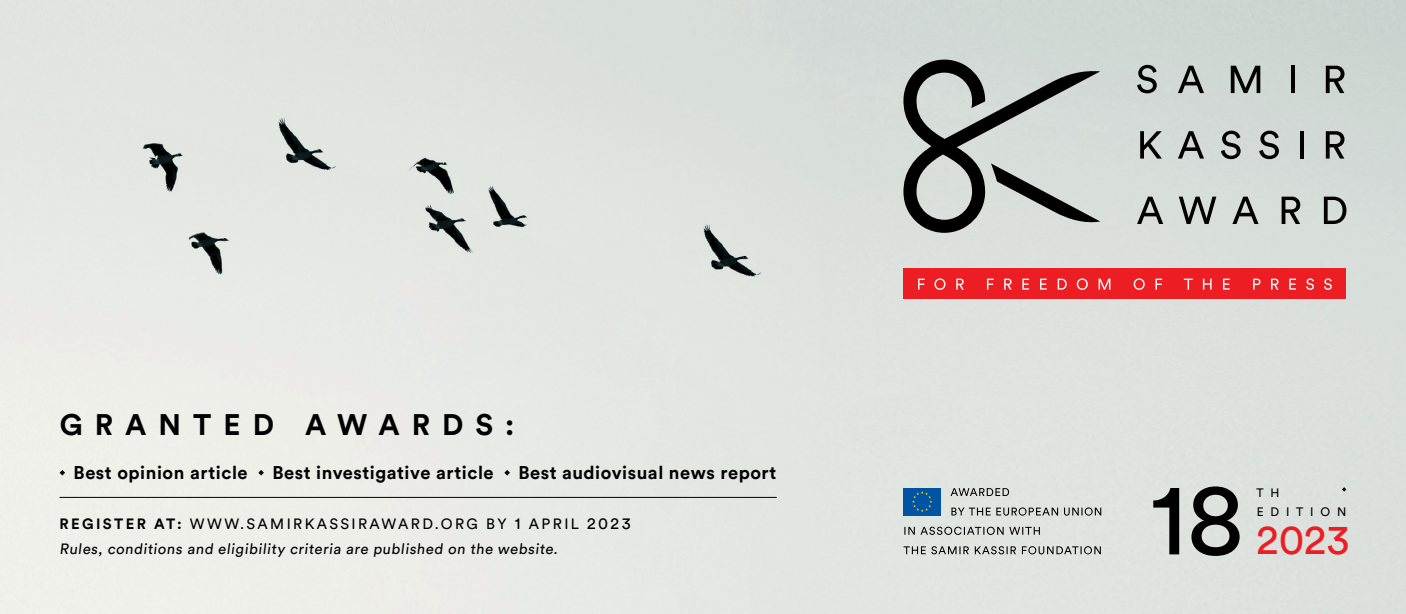
<style>
.page{position:relative;width:1406px;height:614px;background:#fff}
.page>*{position:absolute;margin:0;border:0;box-sizing:border-box;transform-origin:0 0}
.t1{font:102.3px "Circular Std";color:#000}
.t2{font:41.7px "Circular Std";color:#ed1d24}
.t3{font:700 29.4px "Circular Std";letter-spacing:.41em;color:#000}
.t4{font:700 18.3px "Circular Std";letter-spacing:.03em;color:#000}
.t5{font:14.85px "Circular Std";letter-spacing:.16em;color:#000}
.t6{font:12.15px "Circular Std";letter-spacing:.56em;color:#000}
.s1{font-weight:700}
.s2{font-size:16.2px}
</style>
<div class="page">
<img style="left:0;top:0;width:1405px;height:613px">
<svg style="left:60px;top:469px;width:5px;height:6px"></svg>
<svg style="left:258px;top:469px;width:6px;height:6px"></svg>
<svg style="left:504px;top:469px;width:6px;height:6px"></svg>
<hr style="left:60px;top:497px;width:716px;height:1px;background:#000">
<svg style="left:903px;top:59px;width:197px;height:174px;background:#a1a6a3"></svg>
<div style="left:903px;top:268px;width:443px;height:30px;background:#ed1d24"></div>
<svg style="left:918px;top:278px;width:6px;height:11px"></svg>
<svg style="left:934px;top:278px;width:11px;height:12px"></svg>
<svg style="left:956px;top:278px;width:7px;height:11px"></svg>
<svg style="left:986px;top:278px;width:7px;height:11px"></svg>
<svg style="left:1004px;top:278px;width:7px;height:11px"></svg>
<svg style="left:1022px;top:278px;width:7px;height:11px"></svg>
<svg style="left:1040px;top:278px;width:6px;height:11px"></svg>
<svg style="left:1057px;top:278px;width:9px;height:11px"></svg>
<svg style="left:1076px;top:278px;width:11px;height:12px"></svg>
<svg style="left:1098px;top:278px;width:12px;height:11px"></svg>
<svg style="left:1133px;top:278px;width:11px;height:12px"></svg>
<svg style="left:1155px;top:278px;width:7px;height:11px"></svg>
<svg style="left:1183px;top:278px;width:9px;height:11px"></svg>
<svg style="left:1202px;top:278px;width:9px;height:11px"></svg>
<svg style="left:1223px;top:278px;width:6px;height:11px"></svg>
<svg style="left:1253px;top:278px;width:7px;height:11px"></svg>
<svg style="left:1271px;top:278px;width:7px;height:11px"></svg>
<svg style="left:1289px;top:278px;width:6px;height:11px"></svg>
<svg style="left:1306px;top:278px;width:7px;height:12px"></svg>
<svg style="left:1324px;top:278px;width:7px;height:12px"></svg>
<svg style="left:1137px;top:65px;width:19px;height:28px"></svg>
<svg style="left:1177px;top:66px;width:26px;height:27px"></svg>
<svg style="left:1230px;top:66px;width:30px;height:27px"></svg>
<svg style="left:1290px;top:66px;width:4px;height:27px"></svg>
<svg style="left:1325px;top:66px;width:19px;height:27px"></svg>
<svg style="left:1140px;top:131px;width:21px;height:27px"></svg>
<svg style="left:1177px;top:131px;width:26px;height:27px"></svg>
<svg style="left:1220px;top:130px;width:20px;height:29px"></svg>
<svg style="left:1259px;top:130px;width:19px;height:29px"></svg>
<svg style="left:1299px;top:131px;width:4px;height:27px"></svg>
<svg style="left:1325px;top:131px;width:19px;height:27px"></svg>
<svg style="left:1137px;top:196px;width:26px;height:28px"></svg>
<svg style="left:1178px;top:196px;width:38px;height:28px"></svg>
<svg style="left:1232px;top:196px;width:26px;height:28px"></svg>
<svg style="left:1281px;top:196px;width:19px;height:28px"></svg>
<svg style="left:1323px;top:196px;width:23px;height:28px"></svg>
<div style="left:903px;top:488px;width:37px;height:27px;background:#0054a4"></div>
<svg style="left:912px;top:491px;width:20px;height:20px"></svg>
<svg style="left:951px;top:507px;width:150px;height:8px"></svg>
<svg style="left:950px;top:488px;width:59px;height:7px"></svg>
<svg style="left:903px;top:546px;width:197px;height:8px;background:#a0a3a0"></svg>
<svg style="left:904px;top:526px;width:135px;height:8px"></svg>
<svg style="left:1341px;top:487px;width:5px;height:4px"></svg>
<h3 class="t3" style="left:60px;top:405px;width:456px">GRANTED AWARDS:</h3>
<p class="t4" style="left:74px;top:460px;width:176px">Best opinion article</p>
<p class="t4" style="left:272px;top:460px;width:223px">Best investigative article</p>
<p class="t4" style="left:518px;top:460px;width:259px">Best audiovisual news report</p>
<p class="t5" style="left:60px;top:514px;width:572px"><span class="s1">REGISTER AT:</span> WWW.SAMIRKASSIRAWARD.ORG BY <span class="s2">1</span> APRIL <span class="s2">2023</span></p>
<p class="t5" style="left:60px;top:540px;width:502px">Rules, conditions and eligibility criteria are published on the website.</p>
<h1 class="t1" style="left:1150px;top:456px;width:95px">18</h1>
<p class="t6" style="left:1256px;top:485px;width:24px">T H</p>
<p class="t6" style="left:1256px;top:504px;width:91px">EDITION</p>
<h2 class="t2" style="left:1256px;top:514px;width:94px">2023</h2>
</div>
